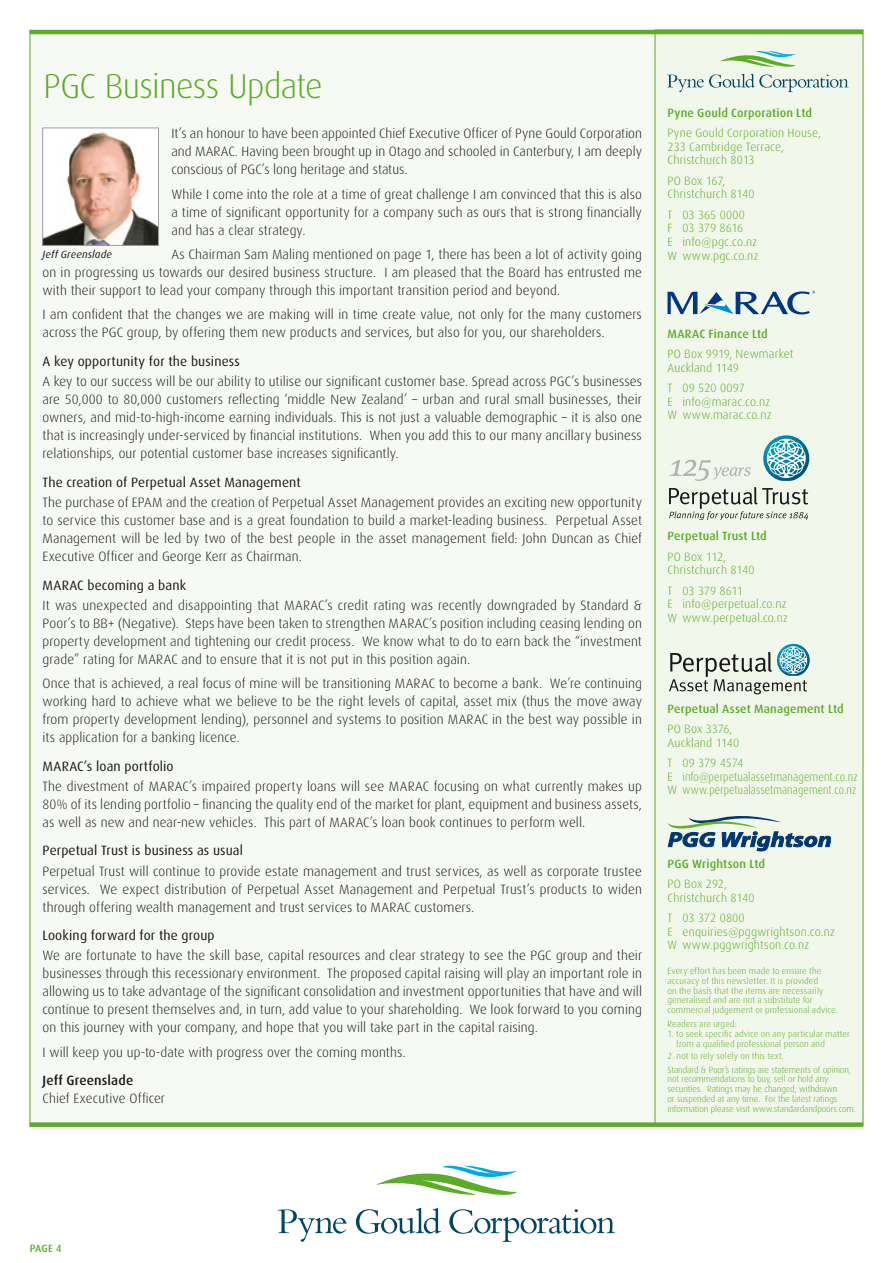
<style>
.page{position:relative;width:893px;height:1263px;background:#fff}
.page>*{position:absolute;margin:0;border:0;box-sizing:border-box;transform-origin:0 0}
.t1{font:300 34.5px "Dax";letter-spacing:-.02em;color:#5bac26}
.t2{font:300 13.5px/18px "Dax";letter-spacing:.01em;color:#1a171b;text-align:justify}
.t3{font:13.5px "Dax";letter-spacing:.01em;color:#1a171b}
.t4{font:500 13.5px "Dax";letter-spacing:.01em;color:#1a171b}
.t5{font:300 12px/13.8px "Dax";letter-spacing:.015em;color:#5bac26}
.t6{font:500 12px "Dax";letter-spacing:.015em;color:#5bac26}
.t7{font:italic 10.5px "Dax";letter-spacing:.02em;color:#1a171b}
.t8{font:500 10.5px "Dax";color:#5bac26}
.t9{font:300 9px/9.8px "Dax";color:#5bac26}
</style>
<div class="page">
<div style="left:30px;top:31px;width:833px;height:1090px;background:#f7faf4"></div>
<div style="left:655px;top:30px;width:208px;height:1095px;background:#f2f7ec"></div>
<svg style="left:667px;top:291px;width:148px;height:23px"></svg>
<svg style="left:668px;top:816px;width:163px;height:35px"></svg>
<svg style="left:376px;top:1165px;width:141px;height:30px"></svg>
<svg style="left:278px;top:1209px;width:68px;height:33px"></svg>
<svg style="left:356px;top:1208px;width:85px;height:26px"></svg>
<svg style="left:449px;top:1209px;width:166px;height:33px"></svg>
<svg style="left:667px;top:51px;width:182px;height:41px"></svg>
<hr style="left:30px;top:30px;width:1px;height:1097px;background:#5bac26">
<hr style="left:30px;top:30px;width:833px;height:4px;background:#5bac26">
<div style="left:30px;top:1122px;width:833px;height:5px;background:#5bac26"></div>
<img style="left:763px;top:435px;width:46px;height:46px;border-radius:23px">
<svg style="left:767px;top:439px;width:39px;height:39px;background:#82bed2"></svg>
<svg style="left:669px;top:487px;width:139px;height:33px"></svg>
<svg style="left:669px;top:460px;width:82px;height:21px"></svg>
<img style="left:777px;top:644px;width:33px;height:32px;border-radius:16px">
<svg style="left:669px;top:646px;width:138px;height:48px"></svg>
<img style="left:45px;top:130px;width:112px;height:114px">
<div style="left:43px;top:128px;width:116px;height:118px;border:1px solid #9c9d9f"></div>
<h1 class="t1" style="left:44px;top:67px;width:281px">PGC Business Update</h1>
<p class="t2" style="left:171px;top:125px;width:472px">It’s an honour to have been appointed Chief Executive Officer of Pyne Gould Corporation and MARAC. Having been brought up in Otago and schooled in Canterbury, I am deeply conscious of PGC’s long heritage and status.</p>
<p class="t2" style="left:171px;top:185px;width:472px">While I come into the role at a time of great challenge I am convinced that this is also a time of significant opportunity for a company such as ours that is strong financially and has a clear strategy.</p>
<p class="t2" style="left:43px;top:245px;width:601px;text-indent:129px">As Chairman Sam Maling mentioned on page 1, there has been a lot of activity going on in progressing us towards our desired business structure. I am pleased that the Board has entrusted me with their support to lead your company through this important transition period and beyond.</p>
<p class="t2" style="left:43px;top:306px;width:601px">I am confident that the changes we are making will in time create value, not only for the many customers across the PGC group, by offering them new products and services, but also for you, our shareholders.</p>
<p class="t3" style="left:43px;top:354px;width:199px">A key opportunity for the business</p>
<p class="t2" style="left:43px;top:373px;width:601px">A key to our success will be our ability to utilise our significant customer base. Spread across PGC’s businesses are 50,000 to 80,000 customers reflecting ‘middle New Zealand’ – urban and rural small businesses, their owners, and mid-to-high-income earning individuals. This is not just a valuable demographic – it is also one that is increasingly under-serviced by financial institutions. When you add this to our many ancillary business relationships, our potential customer base increases significantly.</p>
<p class="t3" style="left:43px;top:475px;width:260px">The creation of Perpetual Asset Management</p>
<p class="t2" style="left:43px;top:493px;width:601px">The purchase of EPAM and the creation of Perpetual Asset Management provides an exciting new opportunity to service this customer base and is a great foundation to build a market-leading business. Perpetual Asset Management will be led by two of the best people in the asset management field: John Duncan as Chief Executive Officer and George Kerr as Chairman.</p>
<p class="t3" style="left:43px;top:577px;width:145px">MARAC becoming a bank</p>
<p class="t2" style="left:43px;top:596px;width:601px">It was unexpected and disappointing that MARAC’s credit rating was recently downgraded by Standard &amp; Poor’s to BB+ (Negative). Steps have been taken to strengthen MARAC’s position including ceasing lending on property development and tightening our credit process. We know what to do to earn back the “investment grade” rating for MARAC and to ensure that it is not put in this position again.</p>
<p class="t2" style="left:43px;top:674px;width:601px">Once that is achieved, a real focus of mine will be transitioning MARAC to become a bank. We’re continuing working hard to achieve what we believe to be the right levels of capital, asset mix (thus the move away from property development lending), personnel and systems to position MARAC in the best way possible in its application for a banking licence.</p>
<p class="t3" style="left:43px;top:758px;width:133px">MARAC’s loan portfolio</p>
<p class="t2" style="left:43px;top:777px;width:601px">The divestment of MARAC’s impaired property loans will see MARAC focusing on what currently makes up 80% of its lending portfolio – financing the quality end of the market for plant, equipment and business assets, as well as new and near-new vehicles. This part of MARAC’s loan book continues to perform well.</p>
<p class="t3" style="left:43px;top:843px;width:202px">Perpetual Trust is business as usual</p>
<p class="t2" style="left:43px;top:862px;width:601px">Perpetual Trust will continue to provide estate management and trust services, as well as corporate trustee services. We expect distribution of Perpetual Asset Management and Perpetual Trust’s products to widen through offering wealth management and trust services to MARAC customers.</p>
<p class="t3" style="left:43px;top:928px;width:174px">Looking forward for the group</p>
<p class="t2" style="left:43px;top:947px;width:601px">We are fortunate to have the skill base, capital resources and clear strategy to see the PGC group and their businesses through this recessionary environment. The proposed capital raising will play an important role in allowing us to take advantage of the significant consolidation and investment opportunities that have and will continue to present themselves and, in turn, add value to your shareholding. We look forward to you coming on this journey with your company, and hope that you will take part in the capital raising.</p>
<p class="t2" style="left:43px;top:1043px;width:365px">I will keep you up-to-date with progress over the coming months.</p>
<p class="t4" style="left:43px;top:1073px;width:92px">Jeff Greenslade</p>
<p class="t2" style="left:43px;top:1090px;width:124px">Chief Executive Officer</p>
<p class="t7" style="left:43px;top:249px;width:71px">Jeff Greenslade</p>
<p class="t6" style="left:667px;top:106px;width:146px">Pyne Gould Corporation Ltd</p>
<p class="t5" style="left:667px;top:126px;width:155px">Pyne Gould Corporation House,<br>233 Cambridge Terrace,<br>Christchurch 8013</p>
<p class="t5" style="left:667px;top:174px;width:89px">PO Box 167,<br>Christchurch 8140</p>
<p class="t5" style="left:667px;top:208px;width:93px">T 03 365 0000<br>F 03 379 8616<br>E info@pgc.co.nz<br>W www.pgc.co.nz</p>
<p class="t6" style="left:667px;top:327px;width:102px">MARAC Finance Ltd</p>
<p class="t5" style="left:667px;top:347px;width:127px">PO Box 9919, Newmarket<br>Auckland 1149</p>
<p class="t5" style="left:667px;top:381px;width:106px">T 09 520 0097<br>E info@marac.co.nz<br>W www.marac.co.nz</p>
<p class="t6" style="left:667px;top:530px;width:101px">Perpetual Trust Ltd</p>
<p class="t5" style="left:667px;top:550px;width:89px">PO Box 112,<br>Christchurch 8140</p>
<p class="t5" style="left:667px;top:584px;width:122px">T 03 379 8611<br>E info@perpetual.co.nz<br>W www.perpetual.co.nz</p>
<p class="t6" style="left:667px;top:702px;width:178px">Perpetual Asset Management Ltd</p>
<p class="t5" style="left:667px;top:722px;width:73px">PO Box 3376,<br>Auckland 1140</p>
<p class="t5" style="left:667px;top:756px;width:192px">T 09 379 4574<br>E info@perpetualassetmanagement.co.nz<br>W www.perpetualassetmanagement.co.nz</p>
<p class="t6" style="left:667px;top:857px;width:99px">PGG Wrightson Ltd</p>
<p class="t5" style="left:667px;top:877px;width:89px">PO Box 292,<br>Christchurch 8140</p>
<p class="t5" style="left:667px;top:911px;width:169px">T 03 372 0800<br>E enquiries@pggwrightson.co.nz<br>W www.pggwrightson.co.nz</p>
<p class="t9" style="left:667px;top:966px;width:172px">Every effort has been made to ensure the accuracy of this newsletter. It is provided<br>on the basis that the items are necessarily generalised and are not a substitute for commercial judgement or professional advice.</p>
<p class="t9" style="left:667px;top:1019px;width:71px">Readers are urged:</p>
<p class="t9" style="left:676px;top:1029px;width:175px;text-indent:-9px">1. to seek specific advice on any particular matter from a qualified professional person and</p>
<p class="t9" style="left:667px;top:1048px;width:185px;line-height:14px">2. not to rely solely on this text.<br>Standard &amp; Poor’s ratings are statements of opinion,</p>
<p class="t9" style="left:667px;top:1074px;width:190px">not recommendations to buy, sell or hold any securities. Ratings may be changed, withdrawn<br>or suspended at any time. For the latest ratings information please visit www.standardandpoors.com.</p>
<p class="t8" style="left:30px;top:1242px;width:33px">PAGE 4</p>
</div>
